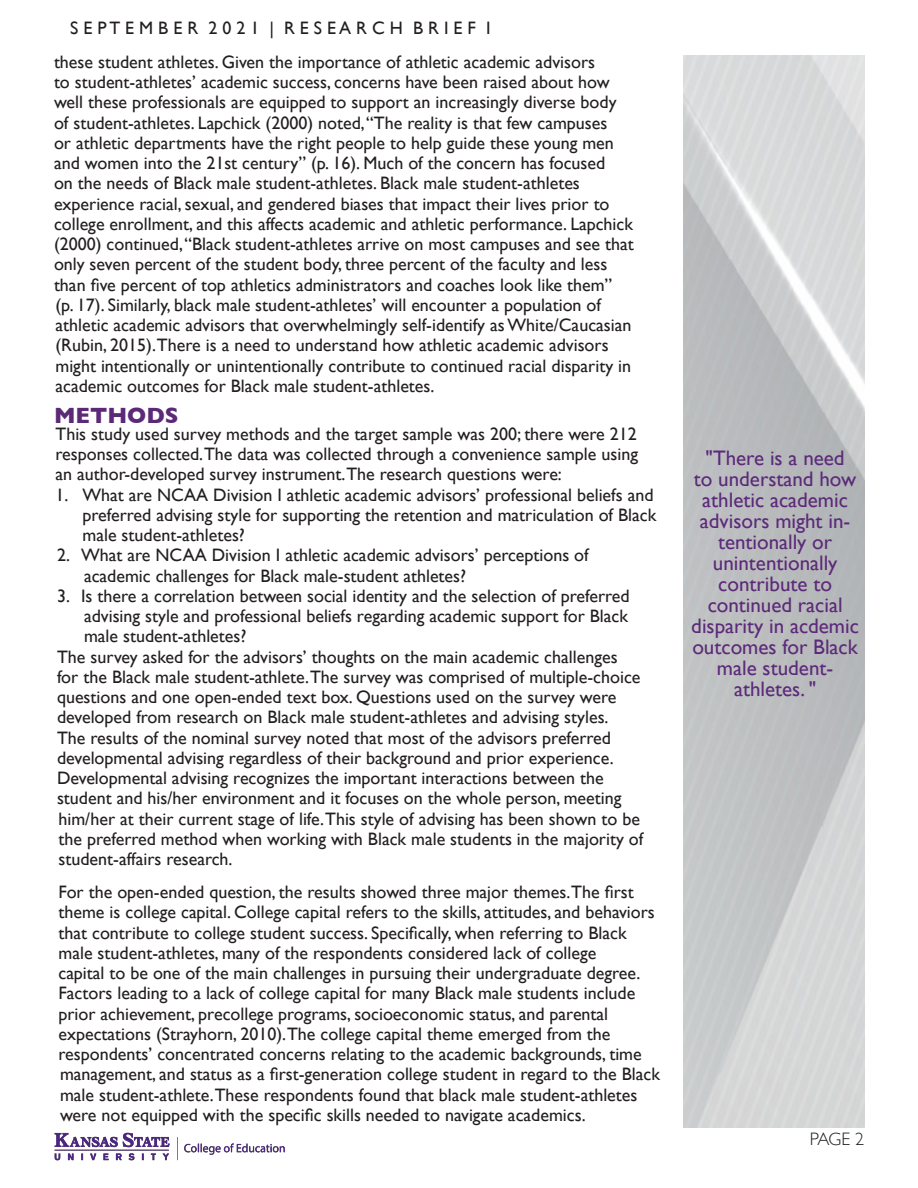
<style>
.page{position:relative;width:918px;height:1188px;background:#fff}
.page>*{position:absolute;margin:0;border:0;box-sizing:border-box;transform-origin:0 0}
.t1{font:700 22.5px "Gill Sans";color:#5c2978}
.t2{font:21px/21px "Gill Sans";color:#5c2a79;text-align:center}
.t3{font:18px/20.2px "Gill Sans";color:#231f20}
.t4{font:300 18px "Gill Sans";color:#231f20}
</style>
<div class="page">
<img style="left:684px;top:55px;width:180px;height:1073px">
<img style="left:54px;top:1132px;width:231px;height:29px">
<p class="t3" style="left:70px;top:17px;width:422px">S E P T E M B E R 2 0 2 1 | R E S E A R C H B R I E F I</p>
<p class="t3" style="left:54px;top:52px;width:581px">these student athletes. Given the importance of athletic academic advisors<br>to student-athletes’ academic success, concerns have been raised about how well these professionals are equipped to support an increasingly diverse body of student-athletes. Lapchick (2000) noted, “The reality is that few campuses<br>or athletic departments have the right people to help guide these young men and women into the 21st century” (p. 16). Much of the concern has focused<br>on the needs of Black male student-athletes. Black male student-athletes experience racial, sexual, and gendered biases that impact their lives prior to college enrollment, and this affects academic and athletic performance. Lapchick (2000) continued, “Black student-athletes arrive on most campuses and see that only seven percent of the student body, three percent of the faculty and less than five percent of top athletics administrators and coaches look like them” (p. 17). Similarly, black male student-athletes’ will encounter a population of athletic academic advisors that overwhelmingly self-identify as White/Caucasian (Rubin, 2015).There is a need to understand how athletic academic advisors might intentionally or unintentionally contribute to continued racial disparity in academic outcomes for Black male student-athletes.</p>
<p class="t3" style="left:56px;top:424px;width:584px;text-align:justify">This study used survey methods and the target sample was 200; there were 212 responses collected.The data was collected through a convenience sample using an author-developed survey instrument.The research questions were:</p>
<p class="t3" style="left:82px;top:484px;width:575px;text-indent:-27px">1. What are NCAA Division I athletic academic advisors’ professional beliefs and preferred advising style for supporting the retention and matriculation of Black male student-athletes?</p>
<p class="t3" style="left:84px;top:545px;width:506px;text-indent:-27px">2. What are NCAA Division I athletic academic advisors’ perceptions of academic challenges for Black male-student athletes?</p>
<p class="t3" style="left:84px;top:586px;width:547px;text-align:justify;text-indent:-27px">3. Is there a correlation between social identity and the selection of preferred advising style and professional beliefs regarding academic support for Black male student-athletes?</p>
<p class="t3" style="left:57px;top:646px;width:588px">The survey asked for the advisors’ thoughts on the main academic challenges for the Black male student-athlete.The survey was comprised of multiple-choice questions and one open-ended text box. Questions used on the survey were developed from research on Black male student-athletes and advising styles.<br>The results of the nominal survey noted that most of the advisors preferred developmental advising regardless of their background and prior experience.<br>Developmental advising recognizes the important interactions between the student and his/her environment and it focuses on the whole person, meeting him/her at their current stage of life.This style of advising has been shown to be the preferred method when working with Black male students in the majority of student-affairs research.</p>
<p class="t3" style="left:58px;top:882px;width:603px">For the open-ended question, the results showed three major themes.The first theme is college capital. College capital refers to the skills, attitudes, and behaviors that contribute to college student success. Specifically, when referring to Black male student-athletes, many of the respondents considered lack of college<br>capital to be one of the main challenges in pursuing their undergraduate degree.<br>Factors leading to a lack of college capital for many Black male students include prior achievement, precollege programs, socioeconomic status, and parental expectations (Strayhorn, 2010).The college capital theme emerged from the respondents’ concentrated concerns relating to the academic backgrounds, time management, and status as a first-generation college student in regard to the Black male student-athlete.These respondents found that black male student-athletes were not equipped with the specific skills needed to navigate academics.</p>
<p class="t1" style="left:54px;top:398px;width:126px">METHODS</p>
<p class="t2" style="left:694px;top:447px;width:164px">"There is a need to understand how athletic academic advisors might in&shy;tentionally or</p>
<p class="t2" style="left:713px;top:552px;width:126px">unintentionally</p>
<p class="t2" style="left:718px;top:573px;width:115px">contribute to</p>
<p class="t2" style="left:691px;top:594px;width:169px">continued racial disparity in acdemic outcomes for Black male student-</p>
<p class="t2" style="left:734px;top:678px;width:84px">athletes. "</p>
<p class="t4" style="left:810px;top:1125px;width:56px">PAGE 2</p>
</div>
